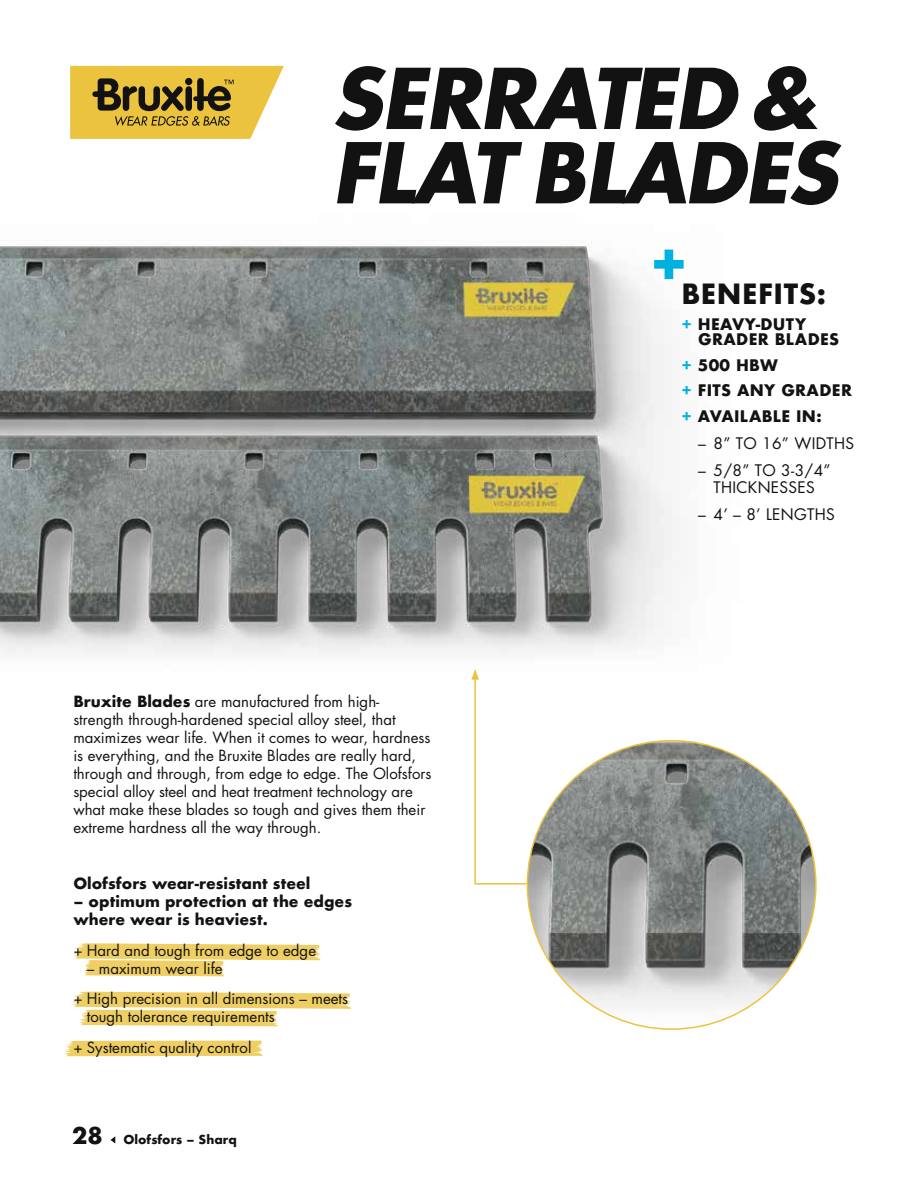
<style>
.page{position:relative;width:918px;height:1188px;background:#fff}
.page>*{position:absolute;margin:0;border:0;box-sizing:border-box;transform-origin:0 0}
.t1{font:italic 700 81.3px/74.4px "Futura";letter-spacing:-.02em;color:#121212}
.t2{font:700 27.15px "Futura";letter-spacing:.02em;color:#121212}
.t3{font:700 15.45px/25.7px "Futura";letter-spacing:.02em;color:#121212}
.t4{font:15.45px/16.5px "Futura";letter-spacing:.02em;color:#121212;text-align:center}
.t5{font:15px/18px "Futura";color:#121212}
.t6{font:700 15px/18px "Futura";color:#121212}
.t7{font:700 12px "Futura";color:#121212}
.s1{font-weight:700}
.s2{font-size:22.5px}
.s3{color:#00b0df}
</style>
<div class="page">
<svg style="left:111px;top:1136px;width:4px;height:8px"></svg>
<img style="left:0;top:240px;width:680px;height:415px">
<svg style="left:70px;top:66px;width:214px;height:73px;background:#c9aa47"></svg>
<svg style="left:73px;top:943px;width:247px;height:33px"></svg>
<svg style="left:71px;top:992px;width:280px;height:34px"></svg>
<div style="left:64px;top:1041px;width:198px;height:15px;background:#efce63"></div>
<img style="left:527px;top:741px;width:289px;height:288px;border-radius:144px">
<svg style="left:471px;top:669px;width:57px;height:216px"></svg>
<svg style="left:654px;top:250px;width:30px;height:29px"></svg>
<h1 class="t1" style="left:332px;top:59px;width:507px">SERRATED &amp;<br>FLAT BLADES</h1>
<p class="t5" style="left:73px;top:692px;width:360px"><span class="s1">Bruxite Blades</span> are manufactured from high&shy;strength through-hardened special alloy steel, that maximizes wear life. When it comes to wear, hardness is everything, and the Bruxite Blades are really hard, through and through, from edge to edge. The Olofsfors special alloy steel and heat treatment technology are what make these blades so tough and gives them their extreme hardness all the way through.</p>
<p class="t6" style="left:73px;top:874px;width:239px">Olofsfors wear-resistant steel</p>
<p class="t6" style="left:73px;top:892px;width:280px">– optimum protection at the edges where wear is heaviest.</p>
<p class="t5" style="left:73px;top:941px;width:244px">+ Hard and tough from edge to edge</p>
<p class="t5" style="left:73px;top:952px;width:276px;line-height:30.8px;text-indent:14px">– maximum wear life<br>+ High precision in all dimensions – meets</p>
<p class="t5" style="left:73px;top:1001px;width:203px;line-height:30.8px;text-indent:14px">tough tolerance requirements + Systematic quality control</p>
<p class="t7" style="left:72px;top:1130px;width:166px"><span class="s2">28</span> Olofsfors – Sharq</p>
<h2 class="t2" style="left:682px;top:274px;width:146px">BENEFITS:</h2>
<p class="t3" style="left:698px;top:317px;width:143px;line-height:15px;text-indent:-17px"><span class="s3">+</span> HEAVY-DUTY<br>GRADER BLADES</p>
<p class="t3" style="left:682px;top:352px;width:172px"><span class="s3">+</span> 500 HBW<br><span class="s3">+</span> FITS ANY GRADER <span class="s3">+</span> AVAILABLE IN:</p>
<p class="t4" style="left:698px;top:435px;width:157px">– 8” TO 16” WIDTHS</p>
<p class="t4" style="left:698px;top:462px;width:134px">– 5/8” TO 3-3/4”<br>THICKNESSES</p>
<p class="t4" style="left:698px;top:506px;width:138px">– 4’ – 8’ LENGTHS</p>
</div>
